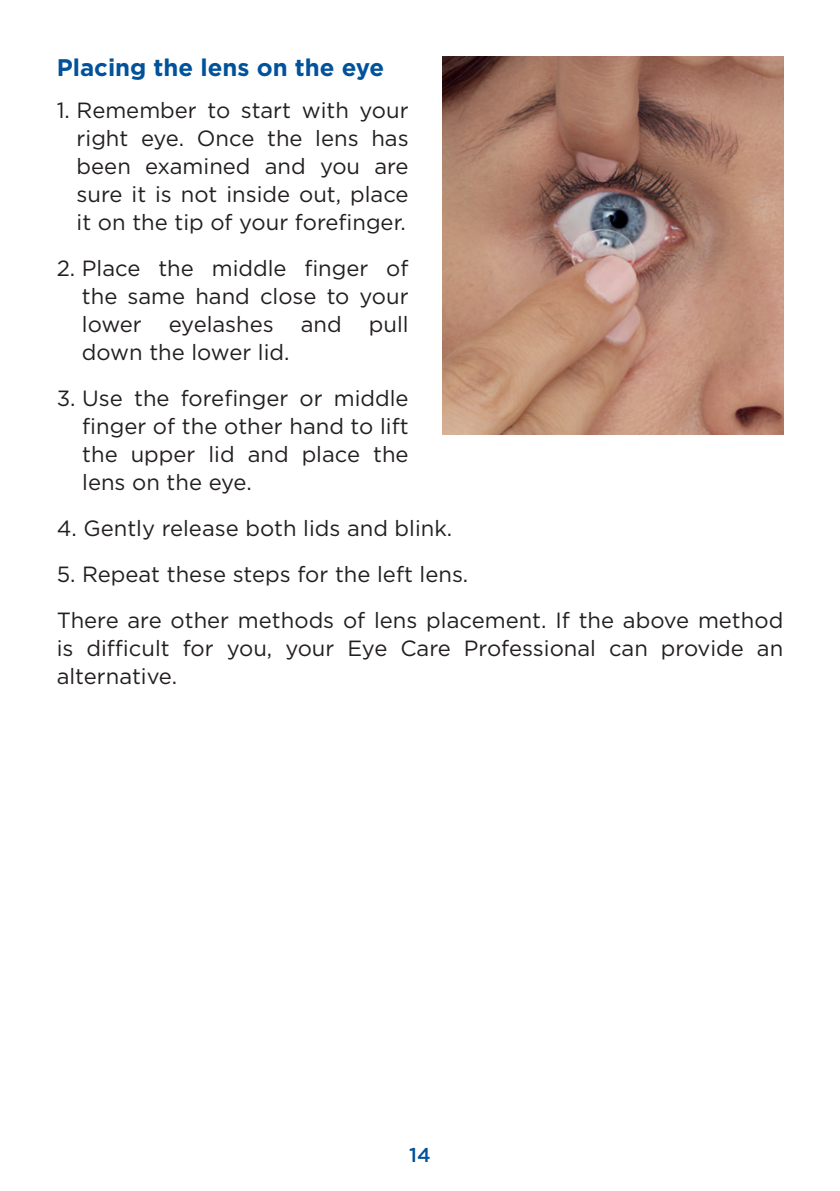
<style>
.page{position:relative;width:840px;height:1191px;background:#fff}
.page>*{position:absolute;margin:0;border:0;box-sizing:border-box;transform-origin:0 0}
.t1{font:700 24px "Gotham";color:#01529a}
.t2{font:22px/28px "Gotham";color:#231f20;text-align:justify}
.t3{font:500 20px "Gotham";color:#01529a}
</style>
<div class="page">
<img style="left:442px;top:57px;width:340px;height:377px">
<p class="t1" style="left:57px;top:51px;width:329px">Placing the lens on the eye</p>
<p class="t2" style="left:77px;top:95px;width:333px;text-indent:-20px">1. Remember to start with your right eye. Once the lens has been examined and you are sure it is not inside out, place it on the tip of your forefinger.</p>
<p class="t2" style="left:82px;top:253px;width:328px;text-indent:-25px">2. Place the middle finger of the same hand close to your lower eyelashes and pull down the lower lid.</p>
<p class="t2" style="left:82px;top:384px;width:328px;text-indent:-25px">3. Use the forefinger or middle finger of the other hand to lift the upper lid and place the lens on the eye.</p>
<p class="t2" style="left:57px;top:514px;width:397px">4. Gently release both lids and blink.</p>
<p class="t2" style="left:57px;top:551px;width:727px;line-height:46px">5. Repeat these steps for the left lens.<br>There are other methods of lens placement. If the above method</p>
<p class="t2" style="left:57px;top:634px;width:727px">is difficult for you, your Eye Care Professional can provide an alternative.</p>
<p class="t3" style="left:409px;top:1141px;width:23px">14</p>
</div>
